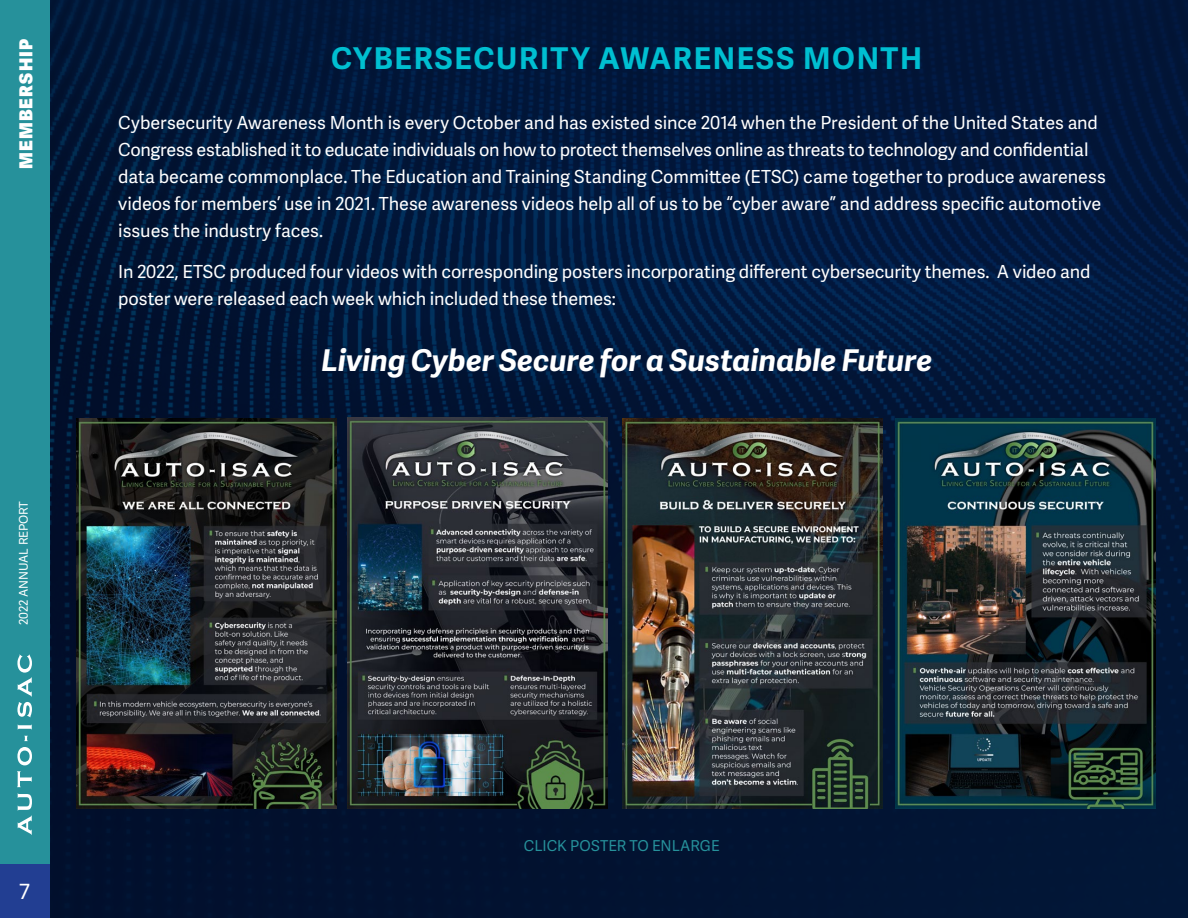
<style>
.page{position:relative;width:1188px;height:918px;background:#fff}
.page>*{position:absolute;margin:0;border:0;box-sizing:border-box;transform-origin:0 0}
.t1{font:italic 700 30px "Adelle Sans";color:#fff}
.t2{font:700 30px "Adelle Sans";letter-spacing:.055em;color:#00bfd1}
.t3{font:21px "Adelle Sans";color:#fff}
.t4{font:18px/27px "Adelle Sans";letter-spacing:-.005em;color:#fff}
.t5{font:800 18px "Adelle Sans";letter-spacing:.065em;color:#fff}
.t6{font:15px "Adelle Sans";letter-spacing:.005em;color:#26919b}
.t7{font:12px "Adelle Sans";color:#fff}
</style>
<div class="page">
<div style="left:0;top:864px;width:51px;height:54px;background:#223e92"></div>
<div style="left:0;top:0;width:51px;height:864px;background:#26919b"></div>
<svg style="left:18px;top:793px;width:14px;height:42px"></svg>
<svg style="left:17px;top:771px;width:15px;height:16px"></svg>
<svg style="left:17px;top:747px;width:15px;height:18px"></svg>
<svg style="left:24px;top:736px;width:4px;height:5px"></svg>
<svg style="left:18px;top:725px;width:14px;height:5px"></svg>
<svg style="left:17px;top:654px;width:15px;height:63px"></svg>
<img style="left:51px;top:0;width:1137px;height:918px">
<img style="left:77px;top:419px;width:260px;height:390px">
<img style="left:623px;top:419px;width:260px;height:390px">
<img style="left:347px;top:418px;width:261px;height:390px">
<img style="left:896px;top:419px;width:260px;height:390px">
<p class="t5" style="left:13px;top:169px;width:132px;rotate:-90deg">MEMBERSHIP</p>
<p class="t7" style="left:15px;top:625px;width:126px;rotate:-90deg">2022 ANNUAL REPORT</p>
<h1 class="t2" style="left:331px;top:36px;width:592px">CYBERSECURITY AWARENESS MONTH</h1>
<p class="t4" style="left:118px;top:109px;width:989px">Cybersecurity Awareness Month is every October and has existed since 2014 when the President of the United States and Congress established it to educate individuals on how to protect themselves online as threats to technology and confidential data became commonplace. The Education and Training Standing Committee (ETSC) came together to produce awareness videos for members’ use in 2021. These awareness videos help all of us to be “cyber aware” and address specific automotive issues the industry faces.</p>
<p class="t4" style="left:118px;top:257px;width:974px">In 2022, ETSC produced four videos with corresponding posters incorporating different cybersecurity themes. A video and poster were released each week which included these themes:</p>
<h1 class="t1" style="left:322px;top:340px;width:612px">Living Cyber Secure for a Sustainable Future</h1>
<p class="t3" style="left:19px;top:877px;width:12px">7</p>
<p class="t6" style="left:524px;top:835px;width:197px">CLICK POSTER TO ENLARGE</p>
</div>
